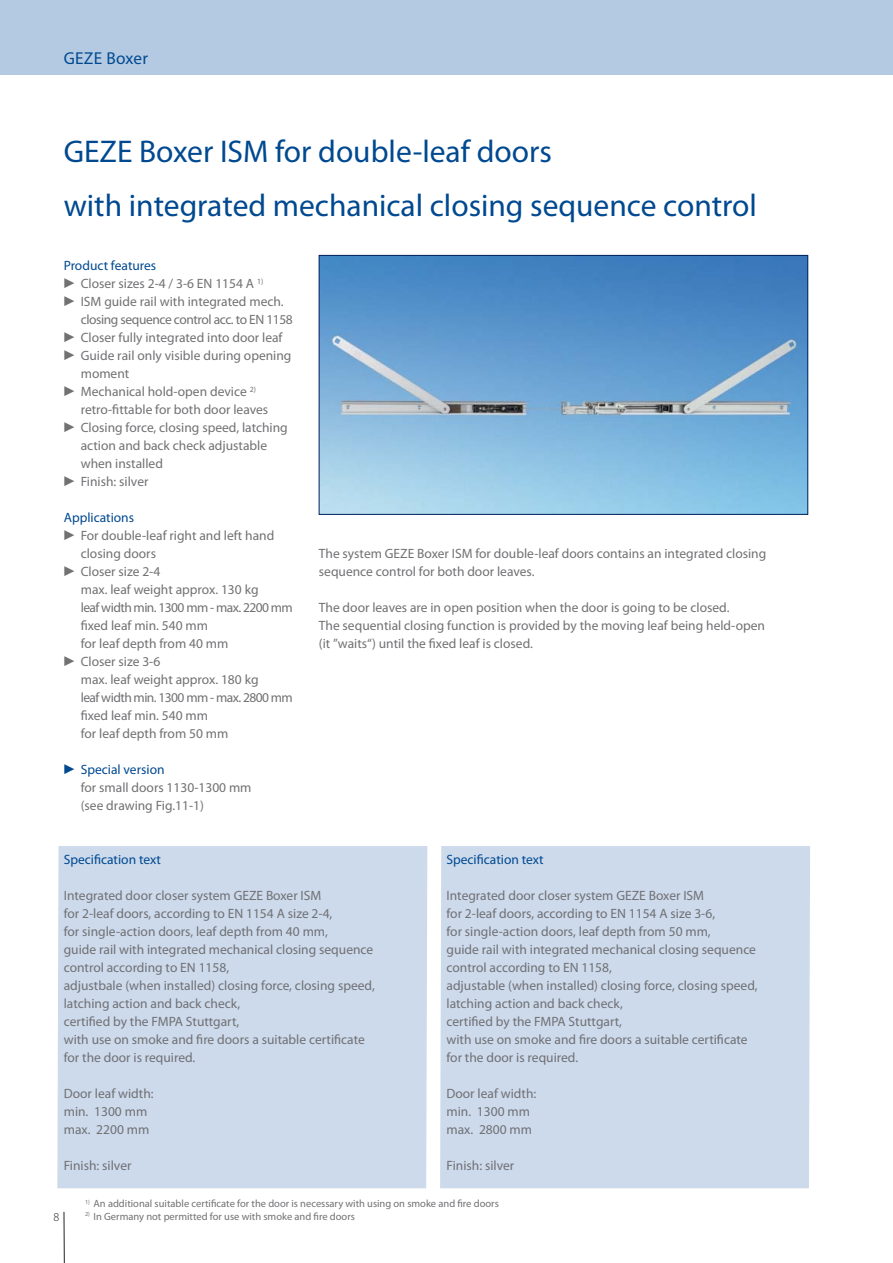
<style>
.page{position:relative;width:893px;height:1263px;background:#fff}
.page>*{position:absolute;margin:0;border:0;box-sizing:border-box;transform-origin:0 0}
.t1{font:31.5px/54px "Myriad Pro";color:#004990}
.t2{font:17.25px "Myriad Pro";letter-spacing:.015em;color:#004990}
.t3{font:13.5px/18px "Myriad Pro";color:#717073}
.t4{font:13.5px/18px "Myriad Pro";letter-spacing:-.03em;color:#717073}
.t5{font:13.5px "Myriad Pro";color:#004990}
.t6{font:300 12px "Myriad Pro";color:#231f20}
.t7{font:10.5px "Myriad Pro";color:#717073}
.s1{font-family:"Mathematical Pi Six"}
.s2{font-family:"Mathematical Pi Six";color:#004990}
.s3{color:#004990}
</style>
<div class="page">
<svg style="left:64px;top:1211px;width:1px;height:52px"></svg>
<div style="left:0;top:0;width:893px;height:74px;background:#b4cae3"></div>
<img style="left:321px;top:257px;width:485px;height:256px">
<div style="left:319px;top:255px;width:489px;height:260px;border:1px solid #00215b"></div>
<div style="left:57px;top:846px;width:370px;height:342px;background:#ccdaec"></div>
<div style="left:440px;top:846px;width:370px;height:342px;background:#ccdaec"></div>
<p class="t2" style="left:64px;top:52px;width:86px">GEZE Boxer</p>
<h1 class="t1" style="left:64px;top:127px;width:695px">GEZE Boxer ISM for double-leaf doors<br>with integrated mechanical closing sequence control</h1>
<p class="t5" style="left:64px;top:260px;width:94px">Product features</p>
<p class="t3" style="left:64px;top:275px;width:201px"><span class="s1">-</span> Closer sizes 2-4 / 3-6 EN 1154 A <sup>1)</sup></p>
<p class="t4" style="left:81px;top:293px;width:214px;text-indent:-17px"><span class="s1">-</span> ISM guide rail with integrated mech. closing sequence control acc. to EN 1158</p>
<p class="t3" style="left:64px;top:329px;width:220px"><span class="s1">-</span> Closer fully integrated into door leaf</p>
<p class="t3" style="left:81px;top:347px;width:212px;text-indent:-17px"><span class="s1">-</span> Guide rail only visible during opening moment</p>
<p class="t3" style="left:81px;top:383px;width:189px;text-indent:-17px"><span class="s1">-</span> Mechanical hold-open device <sup>2) </sup>retro-fittable for both door leaves</p>
<p class="t3" style="left:81px;top:419px;width:209px;text-indent:-17px"><span class="s1">-</span> Closing force, closing speed, latching action and back check adjustable when installed</p>
<p class="t3" style="left:64px;top:473px;width:86px"><span class="s1">-</span> Finish: silver</p>
<p class="t5" style="left:64px;top:512px;width:72px">Applications</p>
<p class="t3" style="left:81px;top:527px;width:195px;text-indent:-17px"><span class="s1">-</span> For double-leaf right and left hand closing doors</p>
<p class="t3" style="left:81px;top:563px;width:214px;text-indent:-17px"><span class="s1">-</span> Closer size 2-4<br>max. leaf weight approx. 130 kg<br>leaf width min. 1300 mm - max. 2200 mm fixed leaf min. 540 mm<br>for leaf depth from 40 mm</p>
<p class="t3" style="left:81px;top:653px;width:214px;text-indent:-17px"><span class="s1">-</span> Closer size 3-6<br>max. leaf weight approx. 180 kg<br>leaf width min. 1300 mm - max. 2800 mm fixed leaf min. 540 mm<br>for leaf depth from 50 mm</p>
<p class="t3" style="left:81px;top:761px;width:172px;text-indent:-17px"><span class="s2">-</span> <span class="s3">Special version<br></span>for small doors 1130-1300 mm (see drawing Fig.11-1)</p>
<p class="t3" style="left:319px;top:545px;width:449px">The system GEZE Boxer ISM for double-leaf doors contains an integrated closing sequence control for both door leaves.</p>
<p class="t3" style="left:319px;top:599px;width:448px">The door leaves are in open position when the door is going to be closed.<br>The sequential closing function is provided by the moving leaf being held-open (it ”waits“) until the fixed leaf is closed.</p>
<p class="t5" style="left:64px;top:854px;width:99px">Specification text</p>
<p class="t3" style="left:64px;top:887px;width:313px">Integrated door closer system GEZE Boxer ISM<br>for 2-leaf doors, according to EN 1154 A size 2-4,<br>for single-action doors, leaf depth from 40 mm,<br>guide rail with integrated mechanical closing sequence control according to EN 1158,<br>adjustbale (when installed) closing force, closing speed, latching action and back check,<br>certified by the FMPA Stuttgart,<br>with use on smoke and fire doors a suitable certificate for the door is required.</p>
<p class="t3" style="left:64px;top:1085px;width:91px">Door leaf width: min. 1300 mm max. 2200 mm</p>
<p class="t3" style="left:64px;top:1157px;width:69px">Finish: silver</p>
<p class="t5" style="left:446px;top:854px;width:99px">Specification text</p>
<p class="t3" style="left:446px;top:887px;width:313px">Integrated door closer system GEZE Boxer ISM<br>for 2-leaf doors, according to EN 1154 A size 3-6,<br>for single-action doors, leaf depth from 50 mm,<br>guide rail with integrated mechanical closing sequence control according to EN 1158,<br>adjustable (when installed) closing force, closing speed, latching action and back check,<br>certified by the FMPA Stuttgart,<br>with use on smoke and fire doors a suitable certificate for the door is required.</p>
<p class="t3" style="left:446px;top:1085px;width:91px">Door leaf width: min. 1300 mm max. 2800 mm</p>
<p class="t3" style="left:446px;top:1157px;width:69px">Finish: silver</p>
<p class="t7" style="left:85px;top:1199px;width:415px"><sup>1)</sup> An additional suitable certificate for the door is necessary with using on smoke and fire doors</p>
<p class="t7" style="left:85px;top:1212px;width:271px"><sup>2)</sup> In Germany not permitted for use with smoke and fire doors</p>
<p class="t6" style="left:54px;top:1212px;width:7px">8</p>
</div>
